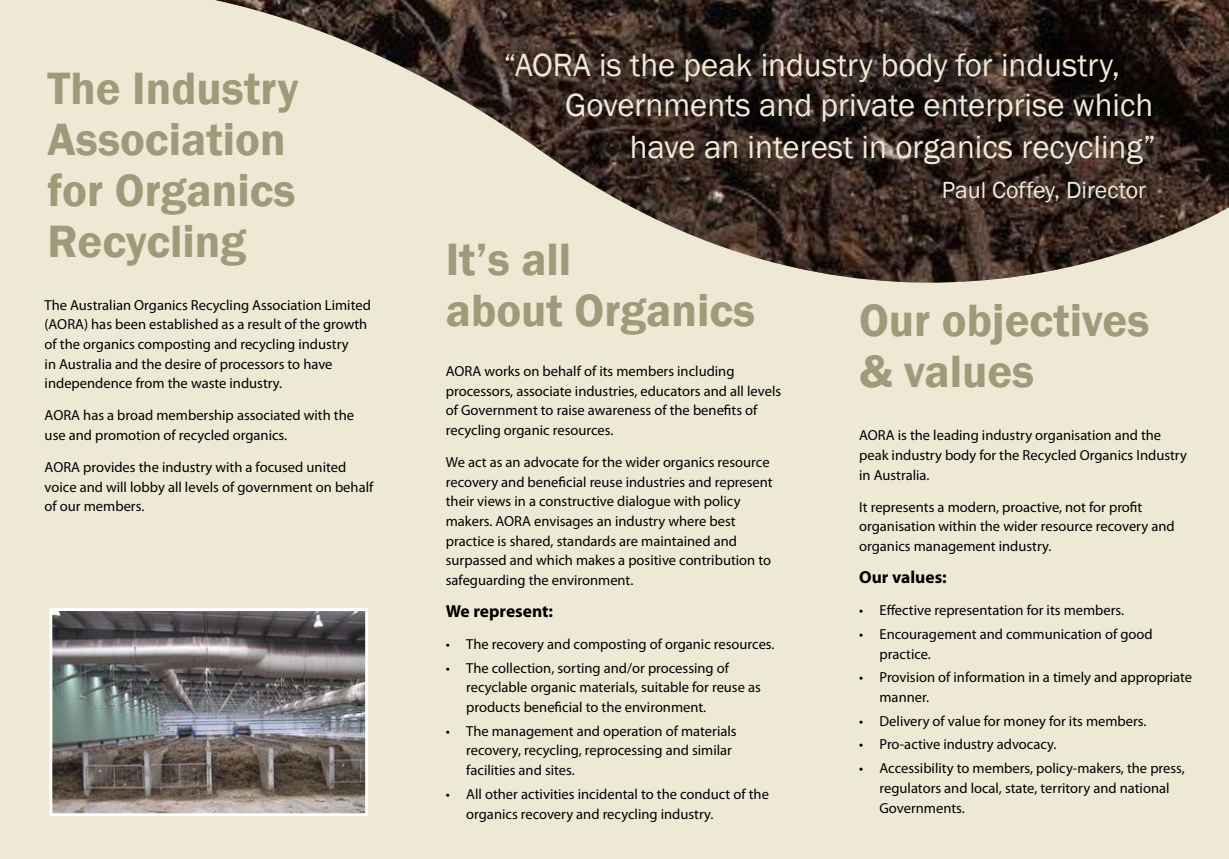
<style>
.page{position:relative;width:1229px;height:859px;background:#fff}
.page>*{position:absolute;margin:0;border:0;box-sizing:border-box;transform-origin:0 0}
.t1{font:600 46.5px/51px "Franklin Gothic";color:#a2997a}
.t2{font:33px "Franklin Gothic";color:#eee9d5}
.t3{font:24px "Franklin Gothic";color:#eee9d5}
.t4{font:700 17.4px "Myriad Pro";color:#000}
.t5{font:14.55px/19.6px "Myriad Pro";color:#000}
</style>
<div class="page">
<div style="left:0;top:411px;width:1229px;height:448px;background:#eee9d5"></div>
<div style="left:0;top:0;width:1229px;height:411px;background:#eee9d5"></div>
<img style="left:215px;top:0;width:1014px;height:394px">
<img style="left:53px;top:612px;width:311px;height:200px">
<div style="left:49px;top:608px;width:319px;height:208px;border:3px solid #fff"></div>
<h1 class="t1" style="left:48px;top:63px;width:252px">The Industry<br>Association for Organics<br>Recycling</h1>
<p class="t5" style="left:45px;top:295px;width:328px">The Australian Organics Recycling Association Limited (AORA) has been established as a result of the growth of the organics composting and recycling industry<br>in Australia and the desire of processors to have independence from the waste industry.</p>
<p class="t5" style="left:45px;top:405px;width:311px">AORA has a broad membership associated with the use and promotion of recycled organics.</p>
<p class="t5" style="left:45px;top:457px;width:330px">AORA provides the industry with a focused united voice and will lobby all levels of government on behalf of our members.</p>
<h2 class="t2" style="left:504px;top:45px;width:618px">“AORA is the peak industry body for industry,</h2>
<h2 class="t2" style="left:565px;top:84px;width:590px">Governments and private enterprise which</h2>
<h2 class="t2" style="left:630px;top:126px;width:528px">have an interest in organics recycling”</h2>
<h3 class="t3" style="left:942px;top:176px;width:206px">Paul Coffey, Director</h3>
<h1 class="t1" style="left:446px;top:234px;width:311px">It’s all<br>about Organics</h1>
<p class="t5" style="left:446px;top:361px;width:337px">AORA works on behalf of its members including processors, associate industries, educators and all levels of Government to raise awareness of the benefits of recycling organic resources.</p>
<p class="t5" style="left:446px;top:452px;width:328px">We act as an advocate for the wider organics resource recovery and beneficial reuse industries and represent their views in a constructive dialogue with policy makers. AORA envisages an industry where best practice is shared, standards are maintained and surpassed and which makes a positive contribution to safeguarding the environment.</p>
<p class="t4" style="left:446px;top:600px;width:109px">We represent:</p>
<p class="t5" style="left:446px;top:634px;width:330px">• The recovery and composting of organic resources.</p>
<p class="t5" style="left:466px;top:658px;width:296px;text-indent:-20px">• The collection, sorting and/or processing of recyclable organic materials, suitable for reuse as products beneficial to the environment.</p>
<p class="t5" style="left:466px;top:721px;width:272px;text-indent:-20px">• The management and operation of materials recovery, recycling, reprocessing and similar facilities and sites.</p>
<p class="t5" style="left:466px;top:784px;width:304px;text-indent:-20px">• All other activities incidental to the conduct of the organics recovery and recycling industry.</p>
<h1 class="t1" style="left:859px;top:296px;width:292px">Our objectives &amp; values</h1>
<p class="t5" style="left:859px;top:425px;width:329px">AORA is the leading industry organisation and the peak industry body for the Recycled Organics Industry in Australia.</p>
<p class="t5" style="left:859px;top:497px;width:317px">It represents a modern, proactive, not for profit organisation within the wider resource recovery and organics management industry.</p>
<p class="t4" style="left:859px;top:566px;width:89px">Our values:</p>
<p class="t5" style="left:859px;top:600px;width:267px">• Effective representation for its members.</p>
<p class="t5" style="left:879px;top:624px;width:275px;text-indent:-20px">• Encouragement and communication of good practice.</p>
<p class="t5" style="left:879px;top:667px;width:314px;text-indent:-20px">• Provision of information in a timely and appropriate manner.</p>
<p class="t5" style="left:859px;top:711px;width:289px">• Delivery of value for money for its members.</p>
<p class="t5" style="left:859px;top:734px;width:199px">• Pro-active industry advocacy.</p>
<p class="t5" style="left:879px;top:758px;width:307px;text-indent:-20px">• Accessibility to members, policy-makers, the press, regulators and local, state, territory and national<br>Governments.</p>
</div>
